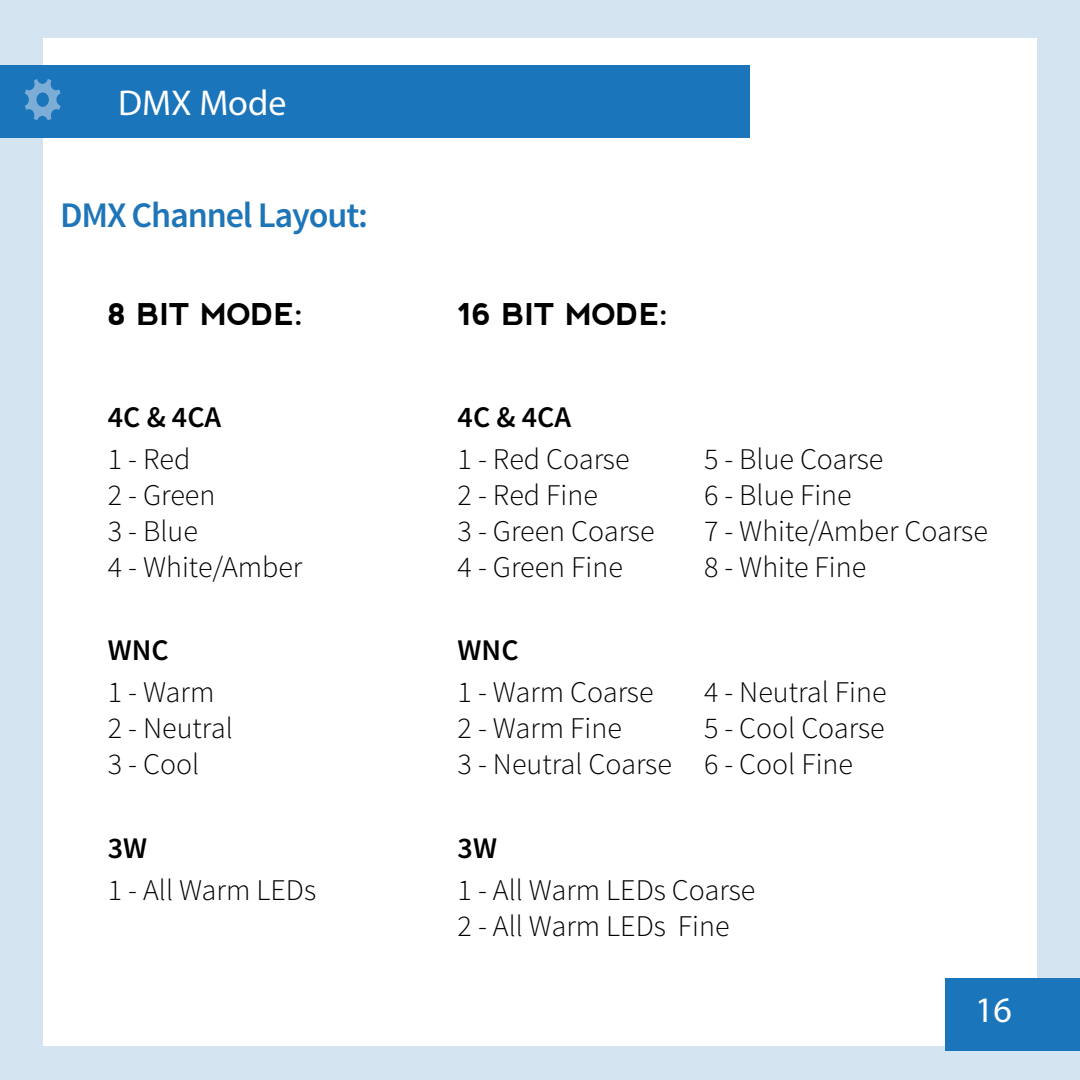
<style>
.page{position:relative;width:1080px;height:1080px;background:#d4e4f1}
.page>*{position:absolute;margin:0;border:0;box-sizing:border-box;transform-origin:0 0}
.t1{font:600 36px "Source Sans Pro";letter-spacing:-.03em;color:#1e75b7}
.t2{font:36px "Myriad Pro";color:#fff}
.t3{font:300 30px/36px "Source Sans Pro";color:#000}
.t4{font:600 30px "Source Sans Pro";color:#000}
.t5{font:700 30px "nevis";color:#000}
</style>
<div class="page">
<div style="left:43px;top:38px;width:993px;height:1008px;background:#fff"></div>
<div style="left:0;top:65px;width:750px;height:72px;background:#1b75ba"></div>
<div style="left:945px;top:979px;width:135px;height:72px;background:#1b75ba"></div>
<svg style="left:25px;top:79px;width:36px;height:41px"></svg>
<p class="t2" style="left:118px;top:80px;width:170px">DMX Mode</p>
<p class="t1" style="left:60px;top:193px;width:310px">DMX Channel Layout:</p>
<p class="t5" style="left:108px;top:297px;width:197px">8 BIT MODE:</p>
<p class="t4" style="left:108px;top:398px;width:115px">4C &amp; 4CA</p>
<p class="t3" style="left:108px;top:441px;width:196px">1 - Red<br>2 - Green<br>3 - Blue<br>4 - White/Amber</p>
<p class="t4" style="left:108px;top:631px;width:62px">WNC</p>
<p class="t3" style="left:108px;top:674px;width:126px">1 - Warm<br>2 - Neutral<br>3 - Cool</p>
<p class="t4" style="left:108px;top:829px;width:41px">3W</p>
<p class="t3" style="left:108px;top:873px;width:210px">1 - All Warm LEDs</p>
<p class="t5" style="left:458px;top:297px;width:212px">16 BIT MODE:</p>
<p class="t4" style="left:458px;top:398px;width:115px">4C &amp; 4CA</p>
<p class="t3" style="left:458px;top:441px;width:198px">1 - Red Coarse<br>2 - Red Fine<br>3 - Green Coarse<br>4 - Green Fine</p>
<p class="t3" style="left:704px;top:441px;width:285px">5 - Blue Coarse<br>6 - Blue Fine<br>7 - White/Amber Coarse<br>8 - White Fine</p>
<p class="t4" style="left:458px;top:631px;width:62px">WNC</p>
<p class="t3" style="left:458px;top:674px;width:216px">1 - Warm Coarse<br>2 - Warm Fine<br>3 - Neutral Coarse</p>
<p class="t3" style="left:704px;top:674px;width:184px;text-align:justify">4 - Neutral Fine 5 - Cool Coarse 6 - Cool Fine</p>
<p class="t4" style="left:458px;top:829px;width:41px">3W</p>
<p class="t3" style="left:458px;top:873px;width:299px">1 - All Warm LEDs Coarse<br>2 - All Warm LEDs Fine</p>
<p class="t2" style="left:975px;top:988px;width:38px">16</p>
</div>
